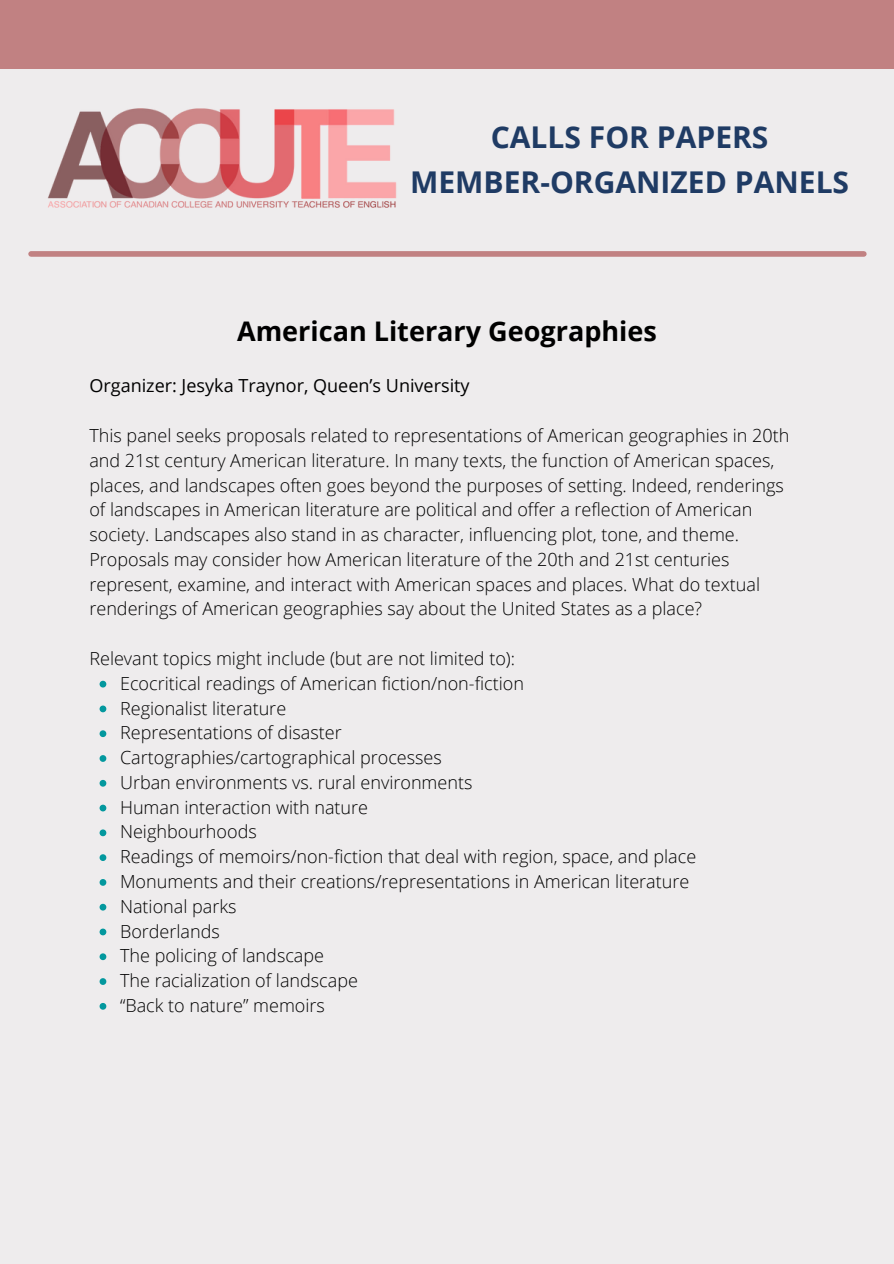
<style>
.page{position:relative;width:894px;height:1264px;background:#fff}
.page>*{position:absolute;margin:0;border:0;box-sizing:border-box;transform-origin:0 0}
.t1{font:700 30px "Open Sans";color:#1f3b64}
.t2{font:700 27px "Open Sans";color:#000}
.t3{font:300 18px/24.8px "Open Sans";color:#000}
.t4{font:18px "Open Sans";color:#000}
</style>
<div class="page">
<div style="left:0;top:0;width:893px;height:1263px;background:#eeeced"></div>
<div style="left:0;top:0;width:893px;height:69px;background:#c18182"></div>
<img style="left:48px;top:108px;width:349px;height:100px">
<div style="left:31px;top:251px;width:832px;height:6px;background:#c18182"></div>
<svg style="left:99px;top:680px;width:7px;height:7px"></svg>
<svg style="left:99px;top:705px;width:7px;height:7px"></svg>
<svg style="left:99px;top:730px;width:7px;height:7px"></svg>
<svg style="left:99px;top:755px;width:7px;height:7px"></svg>
<svg style="left:99px;top:780px;width:7px;height:6px"></svg>
<svg style="left:99px;top:804px;width:7px;height:7px"></svg>
<svg style="left:99px;top:829px;width:7px;height:7px"></svg>
<svg style="left:99px;top:854px;width:7px;height:7px"></svg>
<svg style="left:99px;top:879px;width:7px;height:6px"></svg>
<svg style="left:99px;top:903px;width:7px;height:7px"></svg>
<svg style="left:99px;top:928px;width:7px;height:7px"></svg>
<svg style="left:99px;top:953px;width:7px;height:7px"></svg>
<svg style="left:99px;top:978px;width:7px;height:6px"></svg>
<svg style="left:99px;top:1003px;width:7px;height:6px"></svg>
<p class="t1" style="left:490px;top:116px;width:279px">CALLS FOR PAPERS</p>
<p class="t1" style="left:410px;top:161px;width:440px">MEMBER-ORGANIZED PANELS</p>
<p class="t2" style="left:237px;top:312px;width:421px">American Literary Geographies</p>
<p class="t4" style="left:89px;top:373px;width:381px">Organizer: Jesyka Traynor, Queen’s University</p>
<p class="t3" style="left:89px;top:422px;width:701px">This panel seeks proposals related to representations of American geographies in 20th and 21st century American literature. In many texts, the function of American spaces, places, and landscapes often goes beyond the purposes of setting. Indeed, renderings of landscapes in American literature are political and offer a reflection of American society. Landscapes also stand in as character, influencing plot, tone, and theme.<br>Proposals may consider how American literature of the 20th and 21st centuries represent, examine, and interact with American spaces and places. What do textual renderings of American geographies say about the United States as a place?</p>
<p class="t3" style="left:89px;top:645px;width:427px">Relevant topics might include (but are not limited to):</p>
<p class="t3" style="left:120px;top:670px;width:405px">Ecocritical readings of American fiction/non-fiction</p>
<p class="t3" style="left:120px;top:695px;width:168px">Regionalist literature</p>
<p class="t3" style="left:120px;top:720px;width:223px">Representations of disaster</p>
<p class="t3" style="left:120px;top:744px;width:323px">Cartographies/cartographical processes</p>
<p class="t3" style="left:120px;top:769px;width:354px">Urban environments vs. rural environments</p>
<p class="t3" style="left:120px;top:794px;width:249px">Human interaction with nature</p>
<p class="t3" style="left:120px;top:819px;width:138px">Neighbourhoods</p>
<p class="t3" style="left:120px;top:843px;width:577px">Readings of memoirs/non-fiction that deal with region, space, and place</p>
<p class="t3" style="left:120px;top:868px;width:570px">Monuments and their creations/representations in American literature</p>
<p class="t3" style="left:120px;top:893px;width:118px">National parks</p>
<p class="t3" style="left:120px;top:918px;width:101px">Borderlands</p>
<p class="t3" style="left:120px;top:943px;width:205px">The policing of landscape</p>
<p class="t3" style="left:120px;top:967px;width:239px">The racialization of landscape</p>
<p class="t3" style="left:120px;top:992px;width:206px">“Back to nature” memoirs</p>
</div>
